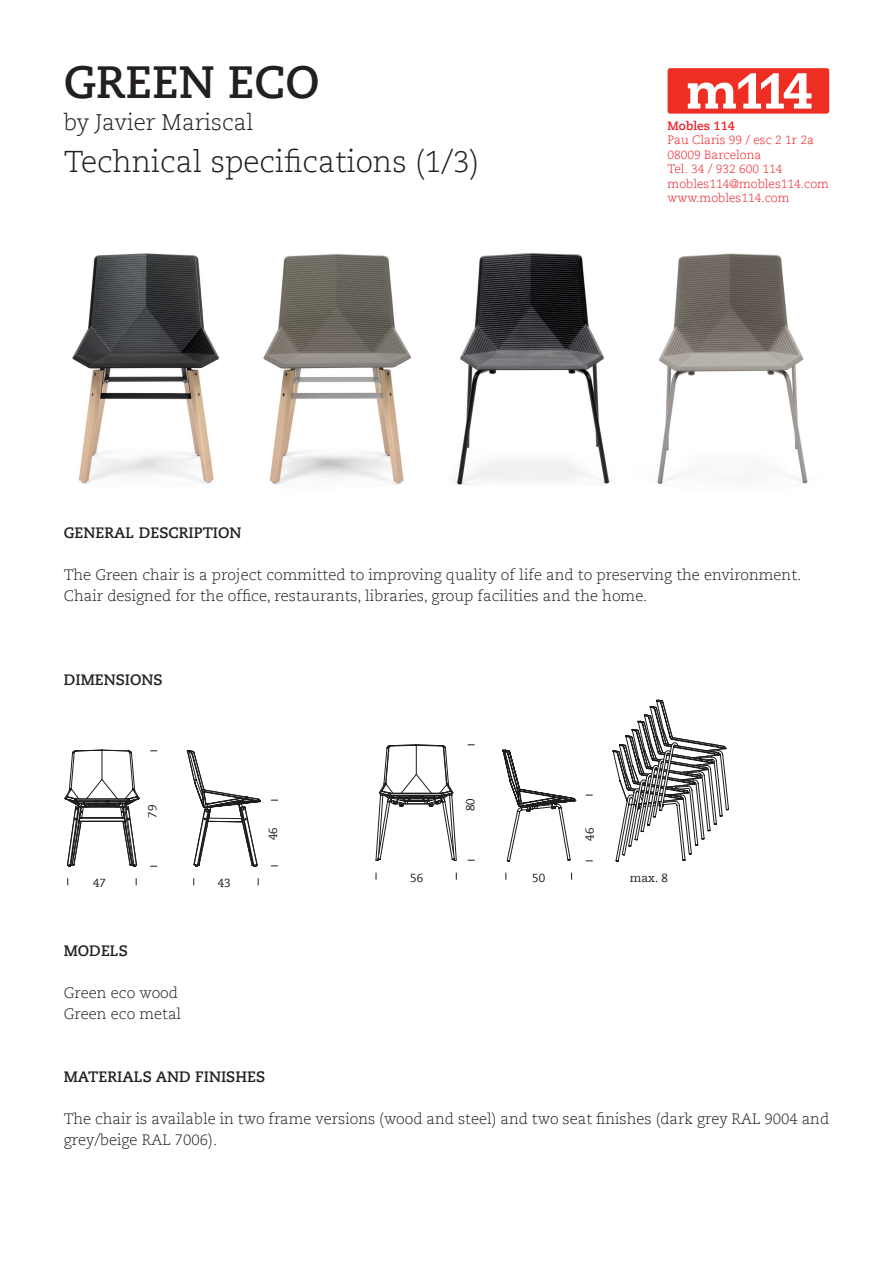
<style>
.page{position:relative;width:893px;height:1263px;background:#fff}
.page>*{position:absolute;margin:0;border:0;box-sizing:border-box;transform-origin:0 0}
.t1{font:700 45px "Caecilia LT Std";color:#231f20}
.t2{font:300 30px "Caecilia LT Std";color:#231f20}
.t3{font:300 22.5px "Caecilia LT Std";color:#231f20}
.t4{font:300 15px/21px "Caecilia LT Std";color:#231f20}
.t5{font:700 15px "Caecilia LT Std";color:#231f20}
.t6{font:300 12px/14.4px "Caecilia LT Std";color:#ee1d23}
.t7{font:700 12px "Caecilia LT Std";color:#ee1d23}
.t8{font:11.7px "Caecilia LT Std";color:#1d1d1b}
</style>
<div class="page">
<div style="left:668px;top:68px;width:161px;height:46px;background:#ee2e22;border-radius:3px"></div>
<svg style="left:688px;top:73px;width:123px;height:36px"></svg>
<img style="left:72px;top:253px;width:147px;height:231px">
<img style="left:453px;top:253px;width:157px;height:232px">
<img style="left:657px;top:253px;width:151px;height:231px">
<img style="left:263px;top:254px;width:149px;height:231px">
<svg style="left:187px;top:750px;width:74px;height:117px"></svg>
<svg style="left:64px;top:750px;width:76px;height:117px"></svg>
<svg style="left:502px;top:750px;width:74px;height:112px"></svg>
<svg style="left:375px;top:744px;width:82px;height:117px"></svg>
<svg style="left:613px;top:699px;width:116px;height:163px"></svg>
<p class="t1" style="left:64px;top:56px;width:257px">GREEN ECO</p>
<p class="t3" style="left:64px;top:109px;width:191px">by Javier Mariscal</p>
<p class="t2" style="left:64px;top:145px;width:417px">Technical specifications (1/3)</p>
<p class="t7" style="left:668px;top:119px;width:69px">Mobles 114</p>
<p class="t6" style="left:668px;top:133px;width:163px">Pau Claris 99 / esc 2 1r 2a<br>08009 Barcelona<br>Tel. 34 / 932 600 114 mobles114@mobles114.com www.mobles114.com</p>
<p class="t5" style="left:64px;top:524px;width:179px">GENERAL DESCRIPTION</p>
<p class="t4" style="left:64px;top:565px;width:739px">The Green chair is a project committed to improving quality of life and to preserving the environment.</p>
<p class="t4" style="left:64px;top:586px;width:585px">Chair designed for the office, restaurants, libraries, group facilities and the home.</p>
<p class="t5" style="left:64px;top:671px;width:100px">DIMENSIONS</p>
<p class="t8" style="left:146px;top:818px;width:14px;rotate:-90deg">79</p>
<p class="t8" style="left:93px;top:876px;width:14px">47</p>
<p class="t8" style="left:218px;top:876px;width:14px">43</p>
<p class="t5" style="left:64px;top:942px;width:66px">MODELS</p>
<p class="t4" style="left:64px;top:983px;width:116px">Green eco wood</p>
<p class="t4" style="left:64px;top:1004px;width:119px">Green eco metal</p>
<p class="t8" style="left:266px;top:840px;width:14px;rotate:-90deg">46</p>
<p class="t8" style="left:464px;top:811px;width:14px;rotate:-90deg">80</p>
<p class="t8" style="left:410px;top:871px;width:14px">56</p>
<p class="t8" style="left:532px;top:871px;width:14px">50</p>
<p class="t8" style="left:583px;top:840px;width:14px;rotate:-90deg">46</p>
<p class="t8" style="left:630px;top:871px;width:40px">max. 8</p>
<p class="t5" style="left:64px;top:1068px;width:203px">MATERIALS AND FINISHES</p>
<p class="t4" style="left:64px;top:1109px;width:767px">The chair is available in two frame versions (wood and steel) and two seat finishes (dark grey RAL 9004 and grey/beige RAL 7006).</p>
</div>
